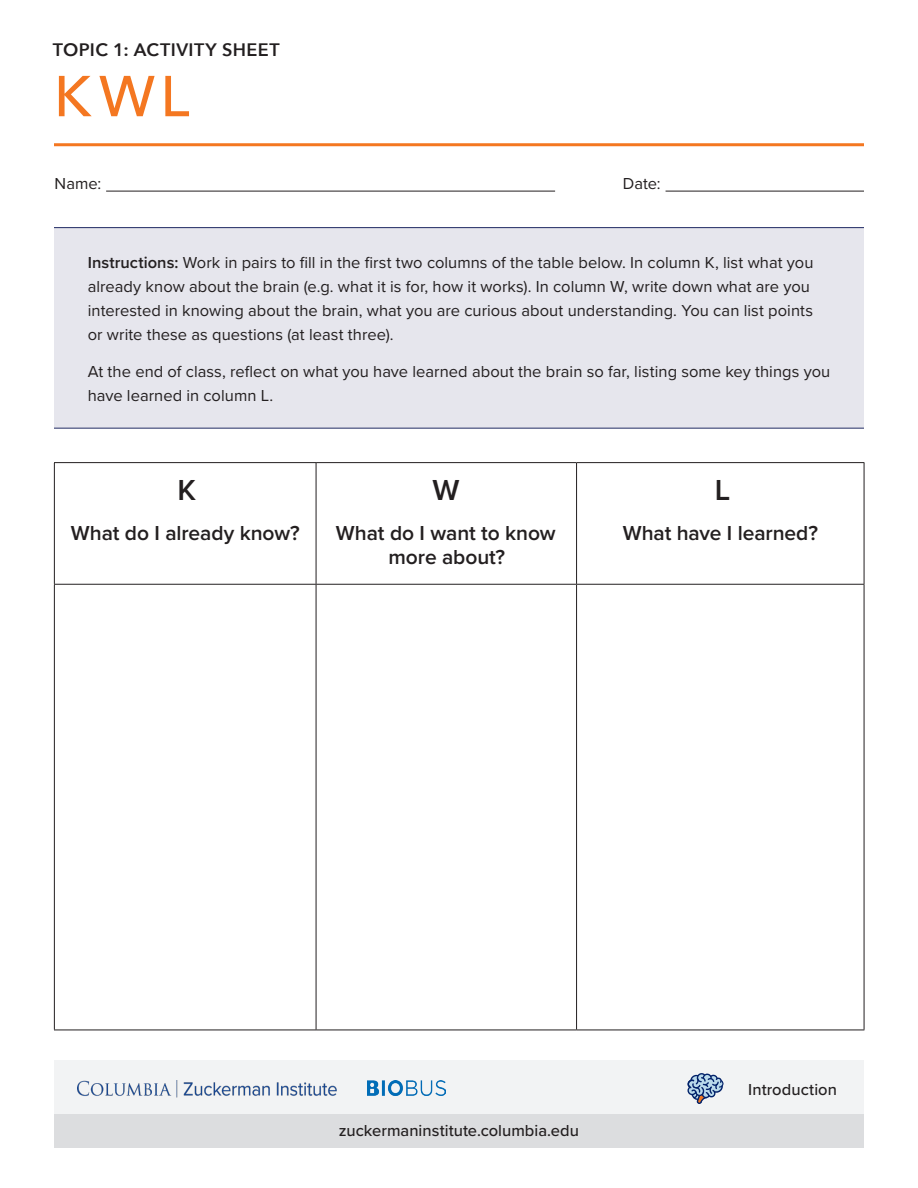
<style>
.page{position:relative;width:918px;height:1188px;background:#fff}
.page>*{position:absolute;margin:0;border:0;box-sizing:border-box;transform-origin:0 0}
.t1{font:500 57px "Avenir Next";color:#f47721}
.t2{font:600 30px "Proxima Nova";color:#231f20}
.H4_regular{font:600 21px/24px "Proxima Nova";letter-spacing:-.005em;color:#231f20;text-align:center}
.Dark_Gray___Handout{font:600 18px "Avenir Next";letter-spacing:.025em;color:#231f20}
.paragraph{font:16.5px/24px "Proxima Nova";letter-spacing:.005em;color:#231f20}
.t3{font:500 16.5px "Proxima Nova";color:#231f20}
.s1{font-weight:600}
</style>
<div class="page">
<div style="left:54px;top:1060px;width:810px;height:54px;background:#f2f3f4"></div>
<img style="left:367px;top:1081px;width:79px;height:14px">
<img style="left:77px;top:1081px;width:260px;height:16px">
<svg style="left:687px;top:1073px;width:37px;height:31px"></svg>
<div style="left:54px;top:1114px;width:810px;height:34px;background:#dcdddf"></div>
<hr style="left:106px;top:191px;width:449px;height:1px;background:#231f20">
<hr style="left:666px;top:191px;width:198px;height:1px;background:#231f20">
<hr style="left:54px;top:143px;width:810px;height:3px;background:#f47721">
<div style="left:54px;top:228px;width:810px;height:200px;background:#e6e6ed"></div>
<hr style="left:54px;top:227px;width:810px;height:1px;background:#212b64">
<hr style="left:54px;top:428px;width:810px;height:1px;background:#212b64">
<hr style="left:54px;top:462px;width:262px;height:1px;background:#231f20">
<hr style="left:54px;top:463px;width:1px;height:121px;background:#231f20">
<hr style="left:316px;top:462px;width:261px;height:1px;background:#231f20">
<hr style="left:316px;top:463px;width:1px;height:121px;background:#231f20">
<hr style="left:577px;top:462px;width:287px;height:1px;background:#231f20">
<hr style="left:576px;top:463px;width:1px;height:121px;background:#231f20">
<hr style="left:864px;top:463px;width:1px;height:121px;background:#231f20">
<hr style="left:54px;top:584px;width:262px;height:1px;background:#231f20">
<hr style="left:54px;top:585px;width:1px;height:445px;background:#231f20">
<hr style="left:316px;top:584px;width:261px;height:1px;background:#231f20">
<hr style="left:316px;top:585px;width:1px;height:445px;background:#231f20">
<hr style="left:577px;top:584px;width:287px;height:1px;background:#231f20">
<hr style="left:576px;top:585px;width:1px;height:445px;background:#231f20">
<hr style="left:864px;top:585px;width:1px;height:445px;background:#231f20">
<hr style="left:54px;top:1030px;width:262px;height:1px;background:#231f20">
<hr style="left:316px;top:1030px;width:261px;height:1px;background:#231f20">
<hr style="left:577px;top:1030px;width:287px;height:1px;background:#231f20">
<p class="Dark_Gray___Handout" style="left:53px;top:35px;width:228px">TOPIC 1: ACTIVITY SHEET</p>
<h1 class="t1" style="left:54px;top:48px;width:137px">KWL</h1>
<p class="paragraph" style="left:55px;top:171px;width:48px">Name:</p>
<p class="paragraph" style="left:623px;top:171px;width:39px">Date:</p>
<p class="paragraph" style="left:88px;top:249px;width:727px"><span class="s1">Instructions:</span> Work in pairs to fill in the first two columns of the table below. In column K, list what you already know about the brain (e.g. what it is for, how it works). In column W, write down what are you interested in knowing about the brain, what you are curious about understanding. You can list points or write these as questions (at least three).</p>
<p class="paragraph" style="left:88px;top:359px;width:744px">At the end of class, reflect on what you have learned about the brain so far, listing some key things you have learned in column L.</p>
<h2 class="t2" style="left:177px;top:467px;width:20px">K</h2>
<p class="H4_regular" style="left:71px;top:520px;width:230px">What do I already know?</p>
<h2 class="t2" style="left:433px;top:467px;width:29px">W</h2>
<p class="H4_regular" style="left:336px;top:520px;width:221px">What do I want to know more about?</p>
<h2 class="t2" style="left:715px;top:467px;width:17px">L</h2>
<p class="H4_regular" style="left:623px;top:520px;width:197px">What have I learned?</p>
<p class="t3" style="left:339px;top:1118px;width:242px">zuckermaninstitute.columbia.edu</p>
<p class="t3" style="left:748px;top:1077px;width:90px">Introduction</p>
</div>
